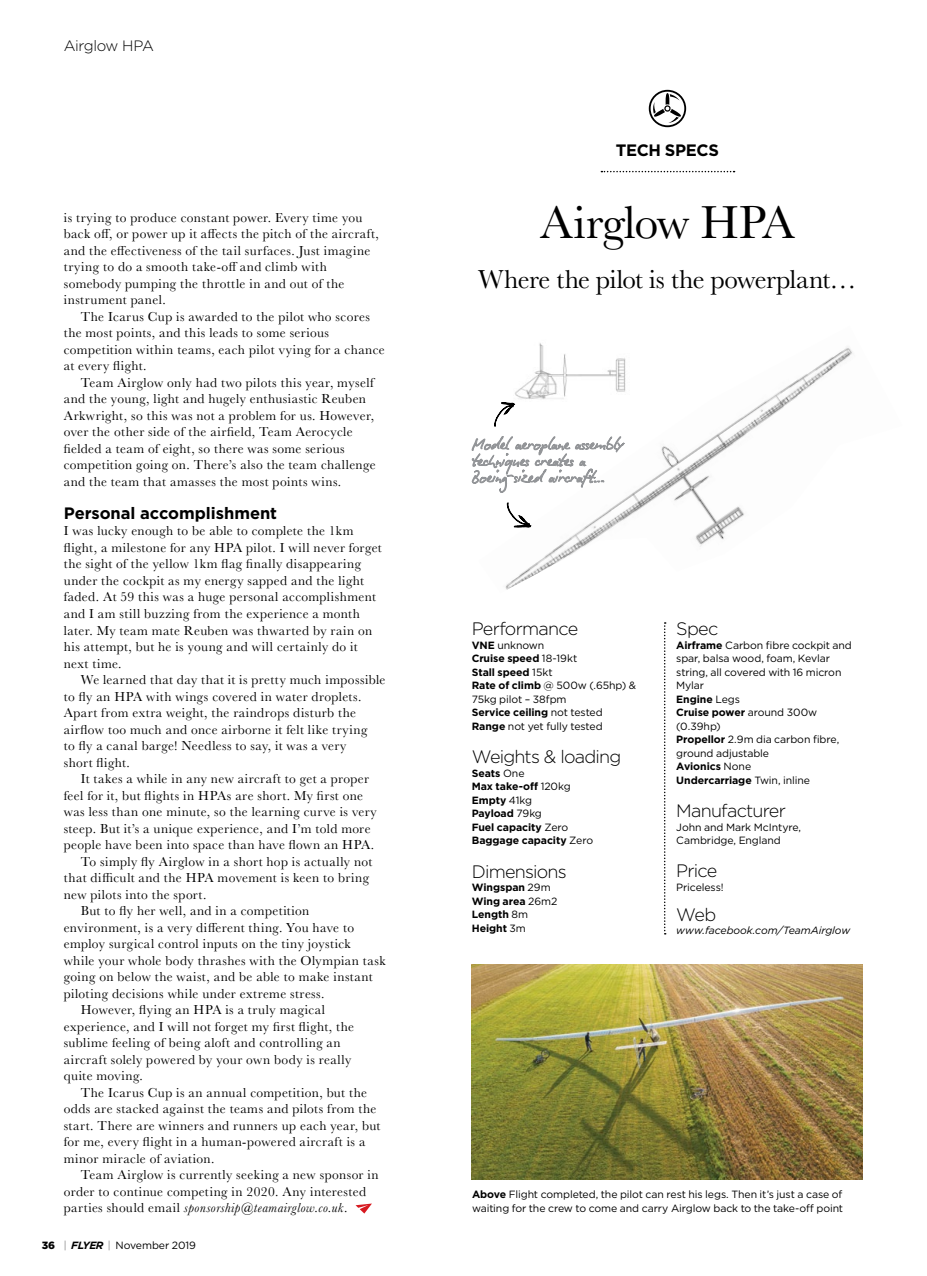
<style>
.page{position:relative;width:927px;height:1276px;background:#fff}
.page>*{position:absolute;margin:0;border:0;box-sizing:border-box;transform-origin:0 0}
.t1{font:48px "Baskerville";letter-spacing:-.015em;color:#000}
.t2{font:27px "Baskerville";letter-spacing:-.025em;color:#000}
.SpecHeader{font:300 18px "Gotham";letter-spacing:-.045em;color:#000}
.Body_indent{font:700 16.5px "Gotham";letter-spacing:-.005em;color:#000}
.Body_indent-2{font:700 16.5px "Gotham";letter-spacing:-.025em;color:#000}
.t3{font:300 15px "Gotham";letter-spacing:-.03em;color:#000}
.Body_indent-3{font:13.5px/16.5px "Baskerville";letter-spacing:.03em;color:#000}
.t4{font:10.5px/13.5px "Gotham";letter-spacing:-.01em;color:#000}
.t5{font:700 10.5px "Gotham";letter-spacing:-.005em;color:#000}
.t6{font:italic 10.5px "Gotham";letter-spacing:-.01em;color:#000}
.t7{font:900 10.5px "Gotham";color:#000}
.s1{font-style:italic}
.s2{font-weight:200}
.s3{font-weight:700;font-style:italic}
.s4{font-weight:700}
.s5{font-weight:400}
</style>
<div class="page">
<svg style="left:649px;top:90px;width:37px;height:37px"></svg>
<svg style="left:601px;top:171px;width:134px;height:1px"></svg>
<svg style="left:664px;top:622px;width:2px;height:312px"></svg>
<svg style="left:356px;top:1203px;width:16px;height:10px"></svg>
<img style="left:472px;top:964px;width:391px;height:215px">
<img style="left:505px;top:347px;width:348px;height:243px">
<img style="left:514px;top:343px;width:116px;height:65px">
<svg style="left:472px;top:401px;width:153px;height:127px"></svg>
<p class="t3" style="left:64px;top:36px;width:92px">Airglow HPA</p>
<p class="Body_indent-3" style="left:64px;top:209px;width:317px">is trying to produce constant power. Every time you back off, or power up it affects the pitch of the aircraft, and the effectiveness of the tail surfaces. Just imagine trying to do a smooth take-off and climb with somebody pumping the throttle in and out of the instrument panel.</p>
<p class="Body_indent-3" style="left:64px;top:308px;width:323px;text-indent:17px">The Icarus Cup is awarded to the pilot who scores the most points, and this leads to some serious competition within teams, each pilot vying for a chance at every flight.</p>
<p class="Body_indent-3" style="left:64px;top:374px;width:314px;text-indent:17px">Team Airglow only had two pilots this year, myself and the young, light and hugely enthusiastic Reuben Arkwright, so this was not a problem for us. However, over the other side of the airfield, Team Aerocycle fielded a team of eight, so there was some serious competition going on. There’s also the team challenge and the team that amasses the most points wins.</p>
<p class="Body_indent" style="left:64px;top:502px;width:215px">Personal accomplishment</p>
<p class="Body_indent-3" style="left:64px;top:523px;width:320px">I was lucky enough to be able to complete the 1km flight, a milestone for any HPA pilot. I will never forget the sight of the yellow 1km flag finally disappearing under the cockpit as my energy sapped and the light faded. At 59 this was a huge personal accomplishment and I am still buzzing from the experience a month later. My team mate Reuben was thwarted by rain on his attempt, but he is young and will certainly do it next time.</p>
<p class="Body_indent-3" style="left:64px;top:671px;width:323px;text-indent:17px">We learned that day that it is pretty much impossible to fly an HPA with wings covered in water droplets.<br>Apart from extra weight, the raindrops disturb the airflow too much and once airborne it felt like trying<br>to fly a canal barge! Needless to say, it was a very<br>short flight.</p>
<p class="Body_indent-3" style="left:64px;top:770px;width:314px;text-indent:17px">It takes a while in any new aircraft to get a proper feel for it, but flights in HPAs are short. My first one was less than one minute, so the learning curve is very steep. But it’s a unique experience, and I’m told more people have been into space than have flown an HPA.</p>
<p class="Body_indent-3" style="left:64px;top:853px;width:310px;text-indent:17px">To simply fly Airglow in a short hop is actually not that difficult and the HPA movement is keen to bring new pilots into the sport.</p>
<p class="Body_indent-3" style="left:64px;top:902px;width:323px;text-indent:17px">But to fly her well, and in a competition environment, is a very different thing. You have to employ surgical control inputs on the tiny joystick<br>while your whole body thrashes with the Olympian task going on below the waist, and be able to make instant piloting decisions while under extreme stress.</p>
<p class="Body_indent-3" style="left:64px;top:1001px;width:292px;text-indent:17px">However, flying an HPA is a truly magical experience, and I will not forget my first flight, the sublime feeling of being aloft and controlling an aircraft solely powered by your own body is really quite moving.</p>
<p class="Body_indent-3" style="left:64px;top:1084px;width:318px;text-indent:17px">The Icarus Cup is an annual competition, but the odds are stacked against the teams and pilots from the start. There are winners and runners up each year, but for me, every flight in a human-powered aircraft is a minor miracle of aviation.</p>
<p class="Body_indent-3" style="left:64px;top:1166px;width:316px;text-indent:17px">Team Airglow is currently seeking a new sponsor in order to continue competing in 2020. Any interested parties should email <span class="s1">sponsorship@teamairglow.co.uk</span>.</p>
<p class="t7" style="left:42px;top:1238px;width:15px">36</p>
<p class="t4" style="left:64px;top:1238px;width:134px"><span class="s2">|</span> <span class="s3">FLYER</span> <span class="s2">|</span> November 2019</p>
<p class="Body_indent-2" style="left:616px;top:139px;width:105px">TECH SPECS</p>
<p class="t1" style="left:540px;top:192px;width:256px">Airglow HPA</p>
<p class="t2" style="left:478px;top:262px;width:380px">Where the pilot is the powerplant…</p>
<p class="SpecHeader" style="left:472px;top:617px;width:108px">Performance</p>
<p class="t4" style="left:472px;top:638px;width:74px"><span class="s4">VNE</span> unknown</p>
<p class="t5" style="left:472px;top:651px;width:107px">Cruise speed <span class="s5">18-19kt</span></p>
<p class="t5" style="left:472px;top:665px;width:82px">Stall speed <span class="s5">15kt</span></p>
<p class="t4" style="left:472px;top:678px;width:166px"><span class="s4">Rate of climb</span> @ 500w (.65hp) &amp;<br>75kg pilot – 38fpm</p>
<p class="t5" style="left:472px;top:705px;width:132px">Service ceiling <span class="s5">not tested</span></p>
<p class="t4" style="left:472px;top:719px;width:132px"><span class="s4">Range</span> not yet fully tested</p>
<p class="SpecHeader" style="left:472px;top:745px;width:151px">Weights &amp; loading</p>
<p class="t5" style="left:472px;top:766px;width:54px">Seats <span class="s5">One</span></p>
<p class="t5" style="left:472px;top:779px;width:100px">Max take-off <span class="s5">120kg</span></p>
<p class="t5" style="left:472px;top:793px;width:62px">Empty <span class="s5">41kg</span></p>
<p class="t5" style="left:472px;top:806px;width:72px">Payload <span class="s5">79kg</span></p>
<p class="t5" style="left:472px;top:820px;width:98px">Fuel capacity <span class="s5">Zero</span></p>
<p class="t5" style="left:472px;top:833px;width:123px">Baggage capacity <span class="s5">Zero</span></p>
<p class="SpecHeader" style="left:472px;top:860px;width:96px">Dimensions</p>
<p class="t5" style="left:472px;top:880px;width:80px">Wingspan <span class="s5">29m</span></p>
<p class="t5" style="left:472px;top:894px;width:87px">Wing area <span class="s5">26m2</span></p>
<p class="t5" style="left:472px;top:907px;width:58px">Length <span class="s5">8m</span></p>
<p class="t5" style="left:472px;top:921px;width:56px">Height <span class="s5">3m</span></p>
<p class="SpecHeader" style="left:676px;top:617px;width:44px">Spec</p>
<p class="t4" style="left:676px;top:638px;width:177px"><span class="s4">Airframe</span> Carbon fibre cockpit and spar, balsa wood, foam, Kevlar string, all covered with 16 micron<br>Mylar</p>
<p class="t5" style="left:676px;top:692px;width:65px">Engine <span class="s5">Legs</span></p>
<p class="t4" style="left:676px;top:705px;width:142px"><span class="s4">Cruise power</span> around 300w (0.39hp)</p>
<p class="t4" style="left:676px;top:732px;width:165px"><span class="s4">Propellor</span> 2.9m dia carbon fibre, ground adjustable</p>
<p class="t5" style="left:676px;top:759px;width:76px">Avionics <span class="s5">None</span></p>
<p class="t5" style="left:676px;top:773px;width:135px">Undercarriage <span class="s5">Twin, inline</span></p>
<p class="SpecHeader" style="left:676px;top:799px;width:111px">Manufacturer</p>
<p class="t4" style="left:676px;top:820px;width:126px">John and Mark McIntyre,</p>
<p class="t4" style="left:676px;top:833px;width:106px">Cambridge, England</p>
<p class="SpecHeader" style="left:676px;top:859px;width:42px">Price</p>
<p class="t4" style="left:676px;top:880px;width:49px">Priceless!</p>
<p class="SpecHeader" style="left:676px;top:903px;width:41px">Web</p>
<p class="t6" style="left:676px;top:924px;width:176px">www.facebook.com/TeamAirglow</p>
<p class="t4" style="left:472px;top:1187px;width:373px"><span class="s4">Above</span> Flight completed, the pilot can rest his legs. Then it’s just a case of waiting for the crew to come and carry Airglow back to the take-off point</p>
</div>
